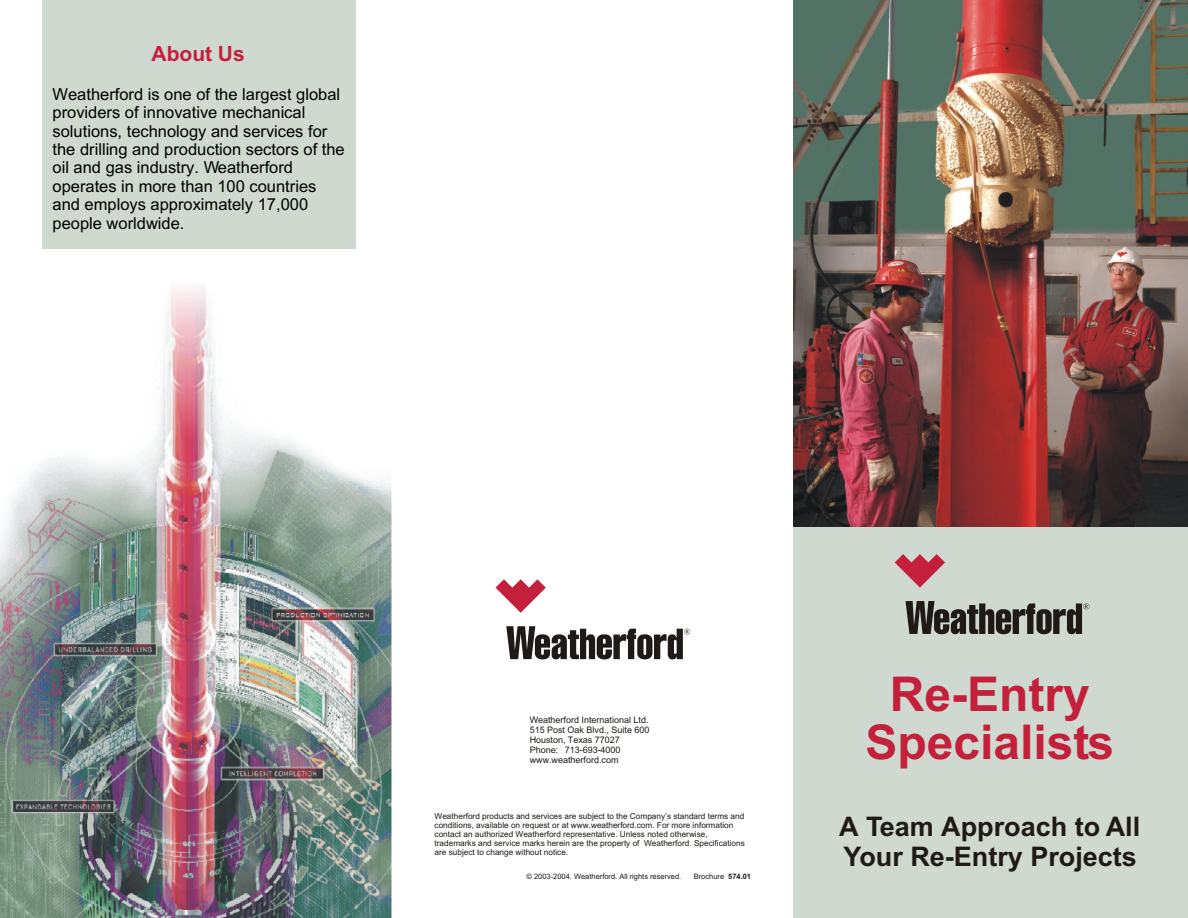
<style>
.page{position:relative;width:1188px;height:918px;background:#fff}
.page>*{position:absolute;margin:0;border:0;box-sizing:border-box;transform-origin:0 0}
.t1{font:700 48px/48.3px "Arial";color:#c41f3b;text-align:center}
.t2{font:700 27px/30.2px "Arial";color:#1f1a17}
.t3{font:700 21px "Arial";color:#c41f3b}
.t4{font:16.5px/18.5px "Arial";color:#000}
.t5{font:9px/10.1px "Arial";color:#1f1a17}
.t6{font:8.25px/9.1px "Arial";color:#1f1a17}
.t7{font:7.5px "Arial";color:#1f1a17}
.s1{font-weight:700}
</style>
<div class="page">
<img style="left:794px;top:0;width:394px;height:527px">
<div style="left:42px;top:0;width:313px;height:249px;background:#cfd9cf"></div>
<div style="left:793px;top:527px;width:395px;height:391px;background:#cfd9cf"></div>
<svg style="left:496px;top:579px;width:50px;height:34px"></svg>
<svg style="left:506px;top:626px;width:184px;height:33px"></svg>
<img style="left:0;top:288px;width:392px;height:630px">
<svg style="left:895px;top:554px;width:50px;height:34px"></svg>
<svg style="left:906px;top:601px;width:183px;height:33px"></svg>
<h3 class="t3" style="left:152px;top:45px;width:95px">About Us</h3>
<p class="t4" style="left:53px;top:86px;width:294px">Weatherford is one of the largest global providers of innovative mechanical solutions, technology and services for the drilling and production sectors of the oil and gas industry. Weatherford operates in more than 100 countries and employs approximately 17,000 people worldwide.</p>
<p class="t5" style="left:530px;top:716px;width:121px">Weatherford International Ltd.<br>515 Post Oak Blvd., Suite 600<br>Houston, Texas 77027<br>Phone: 713-693-4000 www.weatherford.com</p>
<p class="t6" style="left:435px;top:812px;width:312px">Weatherford products and services are subject to the Company’s standard terms and conditions, available on request or at www.weatherford.com. For more information contact an authorized Weatherford representative. Unless noted otherwise, trademarks and service marks herein are the property of Weatherford. Specifications are subject to change without notice.</p>
<p class="t7" style="left:527px;top:873px;width:156px">© 2003-2004. Weatherford. All rights reserved.</p>
<p class="t7" style="left:694px;top:873px;width:59px">Brochure <span class="s1">574.01</span></p>
<h1 class="t1" style="left:865px;top:674px;width:250px">Re-Entry<br>Specialists</h1>
<h2 class="t2" style="left:839px;top:814px;width:303px">A Team Approach to All<br>Your Re-Entry Projects</h2>
</div>
